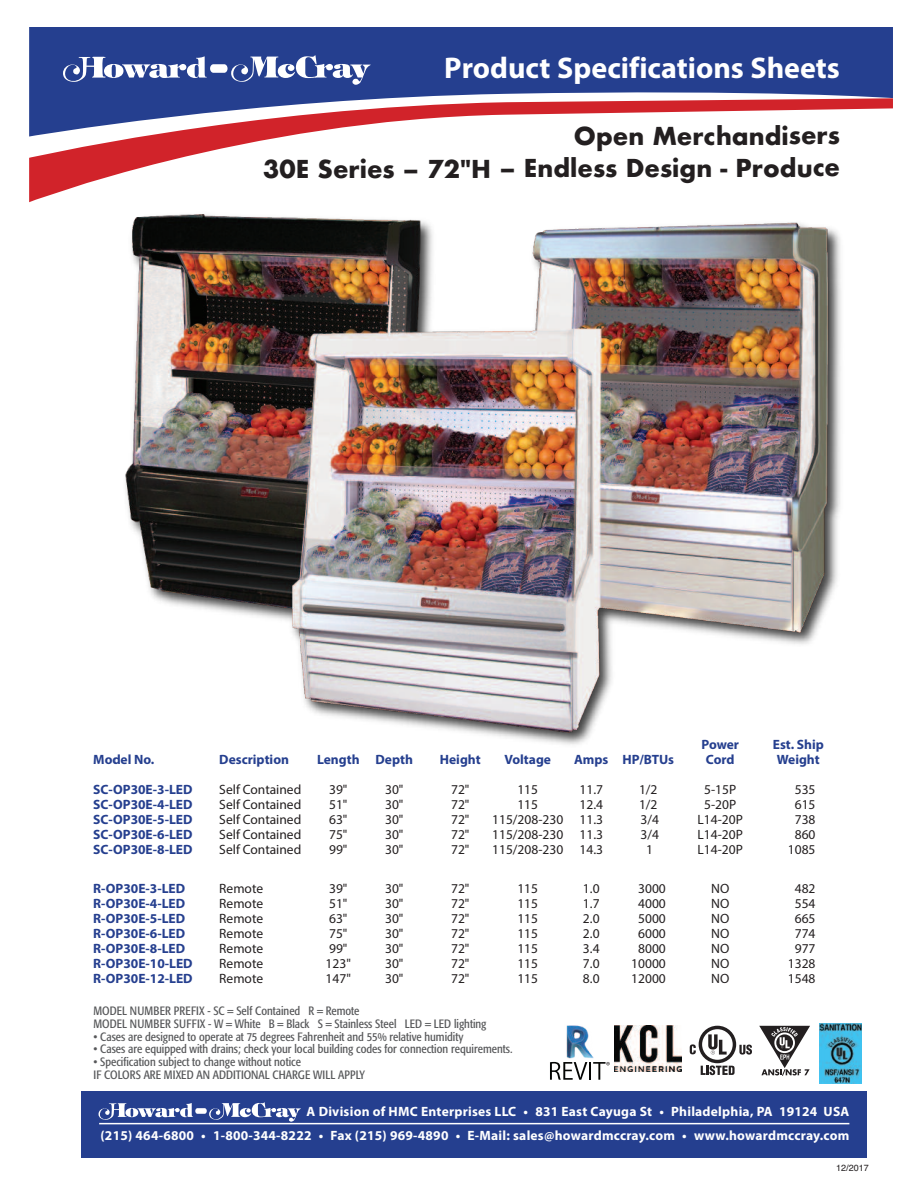
<style>
.page{position:relative;width:918px;height:1188px;background:#fff}
.page>*{position:absolute;margin:0;border:0;box-sizing:border-box;transform-origin:0 0}
.t1{font:700 30px "Myriad Pro";color:#fff}
.t2{font:700 24px/32.5px "Futura";letter-spacing:-.005em;color:#231f20;text-align:right}
.t3{font:13.5px "Myriad Pro";color:#231f20}
.t4{font:700 13.5px "Myriad Pro";color:#253f8f}
.t5{font:700 13.5px/24.8px "Myriad Pro";letter-spacing:.02em;color:#fff;text-align:right}
.t6{font:condensed 12px/12.8px "Formata";color:#57585a}
.t7{font:9px "Helvetica";color:#231f20}
</style>
<div class="page">
<img style="left:819px;top:1024px;width:43px;height:60px">
<svg style="left:759px;top:1026px;width:51px;height:50px"></svg>
<svg style="left:690px;top:1026px;width:62px;height:49px"></svg>
<img style="left:614px;top:1025px;width:68px;height:47px">
<img style="left:566px;top:1025px;width:28px;height:34px">
<svg style="left:550px;top:1062px;width:60px;height:18px"></svg>
<svg style="left:29px;top:159px;width:147px;height:43px"></svg>
<svg style="left:29px;top:137px;width:252px;height:22px;fill:#d1232a"></svg>
<svg style="left:29px;top:27px;width:864px;height:110px;fill:#253f8f"></svg>
<svg style="left:63px;top:55px;width:308px;height:30px"></svg>
<div style="left:81px;top:1091px;width:786px;height:67px;background:#253f8f"></div>
<hr style="left:99px;top:1123px;width:750px;height:1px;background:#fff">
<div style="left:195px;top:1108px;width:12px;height:6px;background:#fff;border-radius:2px"></div>
<svg style="left:99px;top:1103px;width:94px;height:17px"></svg>
<svg style="left:209px;top:1102px;width:92px;height:20px"></svg>
<img style="left:115px;top:198px;width:726px;height:393px">
<img style="left:122px;top:204px;width:711px;height:541px">
<h1 class="t1" style="left:444px;top:56px;width:397px">Product Specifications Sheets</h1>
<h2 class="t2" style="left:263px;top:119px;width:579px">Open Merchandisers<br>30E Series – 72"H – Endless Design - Produce</h2>
<p class="t4" style="left:702px;top:739px;width:39px">Power</p>
<p class="t4" style="left:773px;top:739px;width:53px">Est. Ship</p>
<p class="t4" style="left:93px;top:754px;width:63px">Model No.</p>
<p class="t4" style="left:219px;top:754px;width:71px">Description</p>
<p class="t4" style="left:317px;top:754px;width:98px">Length Depth</p>
<p class="t4" style="left:440px;top:754px;width:42px">Height</p>
<p class="t4" style="left:504px;top:754px;width:48px">Voltage</p>
<p class="t4" style="left:574px;top:754px;width:102px">Amps HP/BTUs</p>
<p class="t4" style="left:706px;top:754px;width:30px">Cord</p>
<p class="t4" style="left:777px;top:754px;width:44px">Weight</p>
<p class="t4" style="left:93px;top:784px;width:101px">SC-OP30E-3-LED</p>
<p class="t3" style="left:219px;top:784px;width:84px">Self Contained</p>
<p class="t3" style="left:329px;top:784px;width:20px">39"</p>
<p class="t3" style="left:385px;top:784px;width:20px">30"</p>
<p class="t3" style="left:451px;top:784px;width:20px">72"</p>
<p class="t3" style="left:517px;top:784px;width:22px">115</p>
<p class="t3" style="left:579px;top:784px;width:25px">11.7</p>
<p class="t3" style="left:639px;top:784px;width:20px">1/2</p>
<p class="t3" style="left:704px;top:784px;width:34px">5-15P</p>
<p class="t3" style="left:795px;top:784px;width:22px">535</p>
<p class="t4" style="left:93px;top:799px;width:101px">SC-OP30E-4-LED</p>
<p class="t3" style="left:219px;top:799px;width:84px">Self Contained</p>
<p class="t3" style="left:329px;top:799px;width:20px">51"</p>
<p class="t3" style="left:385px;top:799px;width:20px">30"</p>
<p class="t3" style="left:451px;top:799px;width:20px">72"</p>
<p class="t3" style="left:517px;top:799px;width:22px">115</p>
<p class="t3" style="left:579px;top:799px;width:25px">12.4</p>
<p class="t3" style="left:639px;top:799px;width:20px">1/2</p>
<p class="t3" style="left:704px;top:799px;width:34px">5-20P</p>
<p class="t3" style="left:795px;top:799px;width:22px">615</p>
<p class="t4" style="left:93px;top:814px;width:101px">SC-OP30E-5-LED</p>
<p class="t3" style="left:219px;top:814px;width:84px">Self Contained</p>
<p class="t3" style="left:329px;top:814px;width:20px">63"</p>
<p class="t3" style="left:385px;top:814px;width:20px">30"</p>
<p class="t3" style="left:451px;top:814px;width:20px">72"</p>
<p class="t3" style="left:492px;top:814px;width:112px">115/208-230 11.3</p>
<p class="t3" style="left:640px;top:814px;width:20px">3/4</p>
<p class="t3" style="left:698px;top:814px;width:47px">L14-20P</p>
<p class="t3" style="left:795px;top:814px;width:22px">738</p>
<p class="t4" style="left:93px;top:829px;width:101px">SC-OP30E-6-LED</p>
<p class="t3" style="left:219px;top:829px;width:84px">Self Contained</p>
<p class="t3" style="left:329px;top:829px;width:20px">75"</p>
<p class="t3" style="left:385px;top:829px;width:20px">30"</p>
<p class="t3" style="left:451px;top:829px;width:20px">72"</p>
<p class="t3" style="left:492px;top:829px;width:112px">115/208-230 11.3</p>
<p class="t3" style="left:640px;top:829px;width:20px">3/4</p>
<p class="t3" style="left:698px;top:829px;width:47px">L14-20P</p>
<p class="t3" style="left:795px;top:829px;width:22px">860</p>
<p class="t4" style="left:93px;top:844px;width:101px">SC-OP30E-8-LED</p>
<p class="t3" style="left:219px;top:844px;width:84px">Self Contained</p>
<p class="t3" style="left:329px;top:844px;width:20px">99"</p>
<p class="t3" style="left:385px;top:844px;width:20px">30"</p>
<p class="t3" style="left:451px;top:844px;width:20px">72"</p>
<p class="t3" style="left:492px;top:844px;width:112px">115/208-230 14.3</p>
<p class="t3" style="left:646px;top:844px;width:8px">1</p>
<p class="t3" style="left:698px;top:844px;width:47px">L14-20P</p>
<p class="t3" style="left:788px;top:844px;width:29px">1085</p>
<p class="t4" style="left:93px;top:883px;width:93px">R-OP30E-3-LED</p>
<p class="t3" style="left:219px;top:883px;width:45px">Remote</p>
<p class="t3" style="left:329px;top:883px;width:20px">39"</p>
<p class="t3" style="left:385px;top:883px;width:20px">30"</p>
<p class="t3" style="left:451px;top:883px;width:20px">72"</p>
<p class="t3" style="left:517px;top:883px;width:22px">115</p>
<p class="t3" style="left:583px;top:883px;width:18px">1.0</p>
<p class="t3" style="left:638px;top:883px;width:29px">3000</p>
<p class="t3" style="left:711px;top:883px;width:20px">NO</p>
<p class="t3" style="left:795px;top:883px;width:22px">482</p>
<p class="t4" style="left:93px;top:898px;width:93px">R-OP30E-4-LED</p>
<p class="t3" style="left:219px;top:898px;width:45px">Remote</p>
<p class="t3" style="left:329px;top:898px;width:20px">51"</p>
<p class="t3" style="left:385px;top:898px;width:20px">30"</p>
<p class="t3" style="left:451px;top:898px;width:20px">72"</p>
<p class="t3" style="left:517px;top:898px;width:22px">115</p>
<p class="t3" style="left:583px;top:898px;width:18px">1.7</p>
<p class="t3" style="left:638px;top:898px;width:29px">4000</p>
<p class="t3" style="left:711px;top:898px;width:20px">NO</p>
<p class="t3" style="left:795px;top:898px;width:22px">554</p>
<p class="t4" style="left:93px;top:913px;width:93px">R-OP30E-5-LED</p>
<p class="t3" style="left:219px;top:913px;width:45px">Remote</p>
<p class="t3" style="left:329px;top:913px;width:20px">63"</p>
<p class="t3" style="left:385px;top:913px;width:20px">30"</p>
<p class="t3" style="left:451px;top:913px;width:20px">72"</p>
<p class="t3" style="left:517px;top:913px;width:22px">115</p>
<p class="t3" style="left:583px;top:913px;width:18px">2.0</p>
<p class="t3" style="left:638px;top:913px;width:29px">5000</p>
<p class="t3" style="left:711px;top:913px;width:20px">NO</p>
<p class="t3" style="left:795px;top:913px;width:22px">665</p>
<p class="t4" style="left:93px;top:928px;width:93px">R-OP30E-6-LED</p>
<p class="t3" style="left:219px;top:928px;width:45px">Remote</p>
<p class="t3" style="left:329px;top:928px;width:20px">75"</p>
<p class="t3" style="left:385px;top:928px;width:20px">30"</p>
<p class="t3" style="left:451px;top:928px;width:20px">72"</p>
<p class="t3" style="left:517px;top:928px;width:22px">115</p>
<p class="t3" style="left:583px;top:928px;width:18px">2.0</p>
<p class="t3" style="left:638px;top:928px;width:29px">6000</p>
<p class="t3" style="left:711px;top:928px;width:20px">NO</p>
<p class="t3" style="left:795px;top:928px;width:22px">774</p>
<p class="t4" style="left:93px;top:943px;width:93px">R-OP30E-8-LED</p>
<p class="t3" style="left:219px;top:943px;width:45px">Remote</p>
<p class="t3" style="left:329px;top:943px;width:20px">99"</p>
<p class="t3" style="left:385px;top:943px;width:20px">30"</p>
<p class="t3" style="left:451px;top:943px;width:20px">72"</p>
<p class="t3" style="left:517px;top:943px;width:22px">115</p>
<p class="t3" style="left:583px;top:943px;width:18px">3.4</p>
<p class="t3" style="left:638px;top:943px;width:29px">8000</p>
<p class="t3" style="left:711px;top:943px;width:20px">NO</p>
<p class="t3" style="left:795px;top:943px;width:22px">977</p>
<p class="t4" style="left:93px;top:958px;width:101px">R-OP30E-10-LED</p>
<p class="t3" style="left:219px;top:958px;width:45px">Remote</p>
<p class="t3" style="left:326px;top:958px;width:27px">123"</p>
<p class="t3" style="left:385px;top:958px;width:20px">30"</p>
<p class="t3" style="left:451px;top:958px;width:20px">72"</p>
<p class="t3" style="left:517px;top:958px;width:22px">115</p>
<p class="t3" style="left:583px;top:958px;width:18px">7.0</p>
<p class="t3" style="left:631px;top:958px;width:36px">10000</p>
<p class="t3" style="left:711px;top:958px;width:20px">NO</p>
<p class="t3" style="left:788px;top:958px;width:29px">1328</p>
<p class="t4" style="left:93px;top:973px;width:101px">R-OP30E-12-LED</p>
<p class="t3" style="left:219px;top:973px;width:45px">Remote</p>
<p class="t3" style="left:326px;top:973px;width:27px">147"</p>
<p class="t3" style="left:385px;top:973px;width:20px">30"</p>
<p class="t3" style="left:451px;top:973px;width:20px">72"</p>
<p class="t3" style="left:517px;top:973px;width:22px">115</p>
<p class="t3" style="left:583px;top:973px;width:18px">8.0</p>
<p class="t3" style="left:631px;top:973px;width:36px">12000</p>
<p class="t3" style="left:711px;top:973px;width:20px">NO</p>
<p class="t3" style="left:788px;top:973px;width:29px">1548</p>
<p class="t6" style="left:93px;top:1005px;width:395px">MODEL NUMBER PREFIX - SC = Self Contained R = Remote<br>MODEL NUMBER SUFFIX - W = White B = Black S = Stainless Steel LED = LED lighting</p>
<p class="t6" style="left:93px;top:1031px;width:372px">• Cases are designed to operate at 75 degrees Fahrenheit and 55% relative humidity</p>
<p class="t6" style="left:93px;top:1044px;width:421px">• Cases are equipped with drains; check your local building codes for connection requirements.</p>
<p class="t6" style="left:93px;top:1056px;width:273px">• Specification subject to change without notice<br>IF COLORS ARE MIXED AN ADDITIONAL CHARGE WILL APPLY</p>
<p class="t5" style="left:100px;top:1100px;width:750px">A Division of HMC Enterprises LLC • 831 East Cayuga St • Philadelphia, PA 19124 USA<br>(215) 464-6800 • 1-800-344-8222 • Fax (215) 969-4890 • E-Mail: sales@howardmccray.com • www.howardmccray.com</p>
<p class="t7" style="left:836px;top:1163px;width:34px">12/2017</p>
</div>
